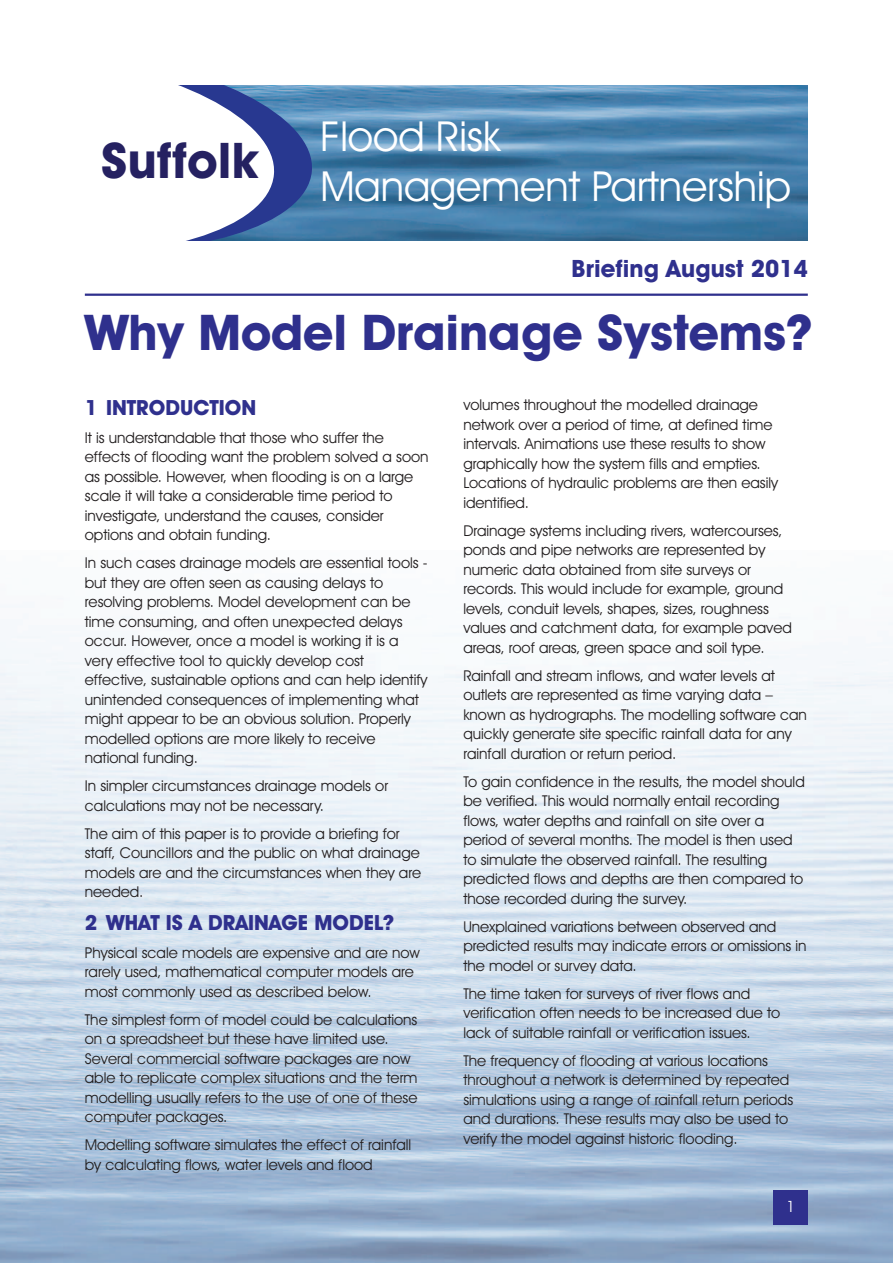
<style>
.page{position:relative;width:893px;height:1263px;background:#fff}
.page>*{position:absolute;margin:0;border:0;box-sizing:border-box;transform-origin:0 0}
.t1{font:700 49.5px "Avant Garde IT Cby BT";color:#2f308d}
.t2{font:700 49.35px "Avant Garde IT Cby BT";color:#252161}
.t3{font:41.55px/49.9px "Avant Garde IT Cby BT";color:#fff}
.t4{font:700 24px "Avant Garde IT Cby BT";color:#2f308d}
.t5{font:700 21px "Avant Garde IT Cby BT";color:#2f308d}
.t6{font:15px/19.5px "Avant Garde IT Cby BT";color:#231f20}
.t7{font:15px "Avant Garde";color:#fff}
</style>
<div class="page">
<img style="left:0;top:606px;width:892px;height:657px">
<div style="left:774px;top:1191px;width:34px;height:34px;background:#2f308d"></div>
<hr style="left:85px;top:294px;width:723px;height:2px;background:#2f308d">
<img style="left:317px;top:85px;width:491px;height:155px">
<svg style="left:178px;top:85px;width:139px;height:155px"></svg>
<h2 class="t2" style="left:101px;top:142px;width:158px">Suffolk</h2>
<h3 class="t3" style="left:320px;top:116px;width:472px">Flood Risk<br>Management Partnership</h3>
<h3 class="t4" style="left:572px;top:259px;width:238px">Briefing August 2014</h3>
<h1 class="t1" style="left:85px;top:314px;width:729px">Why Model Drainage Systems?</h1>
<h3 class="t5" style="left:85px;top:400px;width:173px">1 INTRODUCTION</h3>
<p class="t6" style="left:85px;top:429px;width:345px">It is understandable that those who suffer the effects of flooding want the problem solved a soon as possible. However, when flooding is on a large scale it will take a considerable time period to investigate, understand the causes, consider options and obtain funding.</p>
<p class="t6" style="left:85px;top:555px;width:344px">In such cases drainage models are essential tools - but they are often seen as causing delays to resolving problems. Model development can be time consuming, and often unexpected delays occur. However, once a model is working it is a very effective tool to quickly develop cost effective, sustainable options and can help identify unintended consequences of implementing what might appear to be an obvious solution. Properly modelled options are more likely to receive national funding.</p>
<p class="t6" style="left:85px;top:778px;width:305px">In simpler circumstances drainage models or calculations may not be necessary.</p>
<p class="t6" style="left:85px;top:825px;width:338px">The aim of this paper is to provide a briefing for staff, Councillors and the public on what drainage models are and the circumstances when they are needed.</p>
<h3 class="t5" style="left:85px;top:915px;width:311px">2 WHAT IS A DRAINAGE MODEL?</h3>
<p class="t6" style="left:85px;top:944px;width:337px">Physical scale models are expensive and are now rarely used, mathematical computer models are most commonly used as described below.</p>
<p class="t6" style="left:85px;top:1011px;width:334px">The simplest form of model could be calculations on a spreadsheet but these have limited use.<br>Several commercial software packages are now able to replicate complex situations and the term modelling usually refers to the use of one of these computer packages.</p>
<p class="t6" style="left:85px;top:1137px;width:328px">Modelling software simulates the effect of rainfall by calculating flows, water levels and flood</p>
<p class="t6" style="left:463px;top:397px;width:316px">volumes throughout the modelled drainage network over a period of time, at defined time intervals. Animations use these results to show graphically how the system fills and empties.<br>Locations of hydraulic problems are then easily identified.</p>
<p class="t6" style="left:463px;top:522px;width:330px">Drainage systems including rivers, watercourses, ponds and pipe networks are represented by numeric data obtained from site surveys or records. This would include for example, ground levels, conduit levels, shapes, sizes, roughness values and catchment data, for example paved areas, roof areas, green space and soil type.</p>
<p class="t6" style="left:463px;top:667px;width:345px">Rainfall and stream inflows, and water levels at outlets are represented as time varying data – known as hydrographs. The modelling software can quickly generate site specific rainfall data for any rainfall duration or return period.</p>
<p class="t6" style="left:463px;top:773px;width:343px">To gain confidence in the results, the model should be verified. This would normally entail recording flows, water depths and rainfall on site over a period of several months. The model is then used to simulate the observed rainfall. The resulting predicted flows and depths are then compared to those recorded during the survey.</p>
<p class="t6" style="left:463px;top:918px;width:345px">Unexplained variations between observed and predicted results may indicate errors or omissions in the model or survey data.</p>
<p class="t6" style="left:463px;top:985px;width:318px">The time taken for surveys of river flows and verification often needs to be increased due to lack of suitable rainfall or verification issues.</p>
<p class="t6" style="left:463px;top:1052px;width:331px">The frequency of flooding at various locations throughout a network is determined by repeated simulations using a range of rainfall return periods and durations. These results may also be used to verify the model against historic flooding.</p>
<p class="t7" style="left:787px;top:1201px;width:10px">1</p>
</div>
